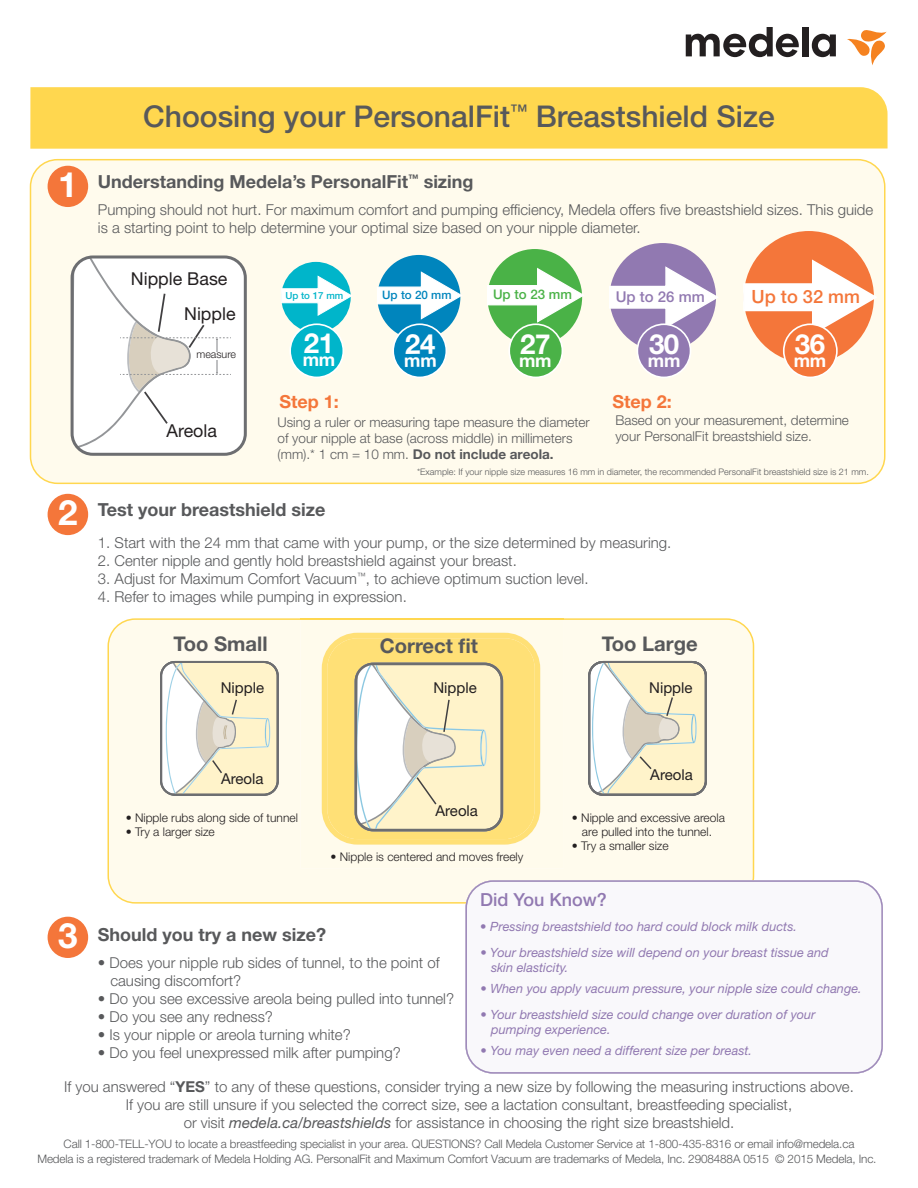
<style>
.page{position:relative;width:918px;height:1188px;background:#fff}
.page>*{position:absolute;margin:0;border:0;box-sizing:border-box;transform-origin:0 0}
.t1{font:700 34.95px "Helvetica Neue LT Std";color:#fff}
.t2{font:500 30px "Helvetica Neue LT Std";color:#58595b}
.t3{font:700 27.75px "Helvetica Neue LT Std";letter-spacing:-.02em;color:#fff}
.t4{font:700 20.25px "Helvetica Neue LT Std";color:#58595b}
.t5{font:500 18.3px "Helvetica Neue LT Std";color:#f4763a}
.t6{font:700 18.15px "Helvetica Neue LT Std";letter-spacing:-.02em;color:#fff}
.t7{font:700 18px "Helvetica Neue LT Std";color:#58595b}
.t8{font:700 18px "Helvetica Neue LT Std";color:#f4763a}
.t9{font:500 18px "Helvetica Neue LT Std";color:#9179b1}
.t10{font:17.85px "Helvetica Neue LT Std";color:#231f20}
.t11{font:300 15px/18px "Helvetica Neue LT Std";color:#58595b}
.t12{font:15px "Helvetica Neue LT Std";color:#231f20}
.t13{font:500 15px "Helvetica Neue LT Std";color:#9179b1}
.t14{font:300 13.5px/16.2px "Helvetica Neue LT Std";color:#58595b}
.t15{font:500 13.35px "Helvetica Neue LT Std";color:#4ab247}
.t16{font:italic 12.75px/15.3px "Helvetica Neue LT Std";color:#9179b1}
.t17{font:300 12px/14.4px "Helvetica Neue LT Std";color:#231f20;text-align:center}
.t18{font:300 11.7px/15px "Helvetica Neue LT Std";letter-spacing:-.01em;color:#58595b;text-align:center}
.t19{font:500 11.7px "Helvetica Neue LT Std";color:#0085bd}
.t20{font:300 10.65px "Helvetica Neue LT Std";color:#231f20}
.t21{font:500 9.75px "Helvetica Neue LT Std";color:#00b5ca}
.t22{font:300 9px "Helvetica Neue LT Std";color:#58595b}
.s1{font-weight:700}
.s2{font-weight:400;font-style:italic}
</style>
<div class="page">
<div style="left:31px;top:160px;width:854px;height:323px;background:#fffbed;border-radius:27px"></div>
<div style="left:30px;top:159px;width:855px;height:325px;border:2px solid #ffd74f;border-radius:27px"></div>
<div style="left:30px;top:87px;width:858px;height:62px;background:#ffd74f"></div>
<div style="left:744px;top:231px;width:130px;height:132px;background:#f4763a;border-radius:50%"></div>
<svg style="left:743px;top:258px;width:134px;height:79px"></svg>
<div style="left:784px;top:324px;width:53px;height:53px;background:#f4763a;border-radius:50%"></div>
<div style="left:783px;top:323px;width:55px;height:55px;border:2px solid #fff;border-radius:50%"></div>
<div style="left:487px;top:249px;width:95px;height:96px;background:#4ab247;border-radius:50%"></div>
<svg style="left:487px;top:267px;width:97px;height:57px"></svg>
<div style="left:509px;top:324px;width:53px;height:53px;background:#4ab247;border-radius:50%"></div>
<div style="left:508px;top:323px;width:55px;height:55px;border:2px solid #fff;border-radius:50%"></div>
<div style="left:610px;top:243px;width:106px;height:108px;background:#9179b1;border-radius:50%"></div>
<svg style="left:609px;top:265px;width:109px;height:64px"></svg>
<div style="left:637px;top:324px;width:54px;height:53px;background:#9179b1;border-radius:50%"></div>
<div style="left:637px;top:323px;width:54px;height:55px;border:2px solid #fff;border-radius:50%"></div>
<div style="left:377px;top:255px;width:83px;height:85px;background:#0085bd;border-radius:50%"></div>
<svg style="left:377px;top:270px;width:85px;height:51px"></svg>
<div style="left:393px;top:324px;width:54px;height:54px;background:#0085bd;border-radius:50%"></div>
<div style="left:392px;top:323px;width:55px;height:55px;border:2px solid #fff;border-radius:50%"></div>
<div style="left:281px;top:262px;width:70px;height:71px;background:#00b5ca;border-radius:50%"></div>
<svg style="left:281px;top:275px;width:71px;height:42px"></svg>
<div style="left:290px;top:324px;width:53px;height:53px;background:#00b5ca;border-radius:50%"></div>
<div style="left:289px;top:323px;width:55px;height:55px;border:2px solid #fff;border-radius:50%"></div>
<div style="left:48px;top:166px;width:40px;height:41px;background:#f4763a;border-radius:50%"></div>
<div style="left:802px;top:27px;width:6px;height:29px;background:#231f20"></div>
<svg style="left:812px;top:34px;width:24px;height:23px"></svg>
<svg style="left:686px;top:27px;width:113px;height:30px"></svg>
<svg style="left:847px;top:30px;width:40px;height:35px"></svg>
<div style="left:48px;top:494px;width:40px;height:41px;background:#f4763a;border-radius:50%"></div>
<div style="left:48px;top:917px;width:40px;height:41px;background:#f4763a;border-radius:50%"></div>
<div style="left:107px;top:618px;width:647px;height:286px;background:#fffbed"></div>
<div style="left:300px;top:618px;width:264px;height:250px;background:#fffbec"></div>
<svg style="left:322px;top:633px;width:218px;height:212px;fill:#ffe076"></svg>
<img style="left:465px;top:880px;width:418px;height:194px">
<svg style="left:588px;top:661px;width:119px;height:135px"></svg>
<svg style="left:160px;top:661px;width:119px;height:135px"></svg>
<svg style="left:327px;top:638px;width:208px;height:201px"></svg>
<div style="left:72px;top:257px;width:173px;height:197px;background:#fff;border-radius:21px"></div>
<svg style="left:75px;top:259px;width:156px;height:191px"></svg>
<div style="left:71px;top:255px;width:176px;height:201px;border:3px solid #6d6e71;border-radius:21px"></div>
<h1 class="t1" style="left:58px;top:163px;width:21px">1</h1>
<h1 class="t1" style="left:58px;top:491px;width:21px">2</h1>
<h2 class="t2" style="left:143px;top:99px;width:633px">Choosing your PersonalFit<sup>™</sup> Breastshield Size</h2>
<p class="t7" style="left:98px;top:171px;width:377px">Understanding Medela’s PersonalFit<sup>™</sup> sizing</p>
<p class="t11" style="left:98px;top:201px;width:777px">Pumping should not hurt. For maximum comfort and pumping efficiency, Medela offers five breastshield sizes. This guide is a starting point to help determine your optimal size based on your nipple diameter.</p>
<p class="t10" style="left:131px;top:268px;width:98px">Nipple Base</p>
<p class="t10" style="left:184px;top:303px;width:53px">Nipple</p>
<p class="t20" style="left:196px;top:348px;width:41px">measure</p>
<p class="t10" style="left:167px;top:420px;width:52px">Areola</p>
<p class="t15" style="left:493px;top:286px;width:81px">Up to 23 mm</p>
<h3 class="t3" style="left:520px;top:326px;width:32px">27</h3>
<p class="t6" style="left:519px;top:349px;width:34px">mm</p>
<p class="t19" style="left:382px;top:288px;width:71px">Up to 20 mm</p>
<p class="t13" style="left:616px;top:287px;width:90px">Up to 26 mm</p>
<h3 class="t3" style="left:649px;top:326px;width:32px">30</h3>
<p class="t6" style="left:648px;top:349px;width:34px">mm</p>
<p class="t21" style="left:285px;top:289px;width:59px">Up to 17 mm</p>
<h3 class="t3" style="left:304px;top:326px;width:32px">21</h3>
<p class="t6" style="left:303px;top:349px;width:34px">mm</p>
<p class="t8" style="left:280px;top:390px;width:61px">Step 1:</p>
<p class="t8" style="left:612px;top:391px;width:61px">Step 2:</p>
<p class="t5" style="left:752px;top:285px;width:110px">Up to 32 mm</p>
<h3 class="t3" style="left:795px;top:326px;width:32px">36</h3>
<p class="t6" style="left:794px;top:349px;width:34px">mm</p>
<p class="t14" style="left:278px;top:414px;width:314px">Using a ruler or measuring tape measure the diameter of your nipple at base (across middle) in millimeters (mm).* 1 cm = 10 mm. <span class="s1">Do not include areola.</span></p>
<p class="t14" style="left:615px;top:412px;width:235px">Based on your measurement, determine your PersonalFit breastshield size.</p>
<p class="t22" style="left:417px;top:466px;width:453px">*Example: If your nipple size measures 16 mm in diameter, the recommended PersonalFit breastshield size is 21 mm.</p>
<p class="t7" style="left:98px;top:498px;width:229px">Test your breastshield size</p>
<p class="t11" style="left:98px;top:534px;width:575px">1. Start with the 24 mm that came with your pump, or the size determined by measuring.</p>
<p class="t11" style="left:98px;top:552px;width:421px">2. Center nipple and gently hold breastshield against your breast.</p>
<p class="t11" style="left:98px;top:570px;width:492px">3. Adjust for Maximum Comfort Vacuum<sup>™</sup>, to achieve optimum suction level.</p>
<p class="t11" style="left:98px;top:588px;width:310px">4. Refer to images while pumping in expression.</p>
<h3 class="t4" style="left:174px;top:632px;width:96px">Too Small</h3>
<h3 class="t4" style="left:602px;top:632px;width:97px">Too Large</h3>
<h3 class="t4" style="left:380px;top:634px;width:100px">Correct fit</h3>
<p class="t12" style="left:434px;top:678px;width:45px">Nipple</p>
<p class="t12" style="left:221px;top:678px;width:45px">Nipple</p>
<p class="t12" style="left:649px;top:678px;width:45px">Nipple</p>
<p class="t12" style="left:221px;top:770px;width:44px">Areola</p>
<p class="t12" style="left:650px;top:766px;width:44px">Areola</p>
<p class="t17" style="left:126px;top:810px;width:174px"><span class="s1">•</span> Nipple rubs along side of tunnel</p>
<p class="t17" style="left:126px;top:824px;width:91px"><span class="s1">•</span> Try a larger size</p>
<p class="t12" style="left:435px;top:801px;width:44px">Areola</p>
<p class="t17" style="left:330px;top:850px;width:194px"><span class="s1">•</span> Nipple is centered and moves freely</p>
<p class="t17" style="left:572px;top:810px;width:154px"><span class="s1">•</span> Nipple and excessive areola are pulled into the tunnel.</p>
<p class="t17" style="left:572px;top:839px;width:98px"><span class="s1">•</span> Try a smaller size</p>
<p class="t9" style="left:480px;top:889px;width:128px">Did You Know?</p>
<p class="t16" style="left:480px;top:919px;width:318px">• Pressing breastshield too hard could block milk ducts.</p>
<p class="t16" style="left:491px;top:945px;width:339px;text-indent:-11px">• Your breastshield size will depend on your breast tissue and skin elasticity.</p>
<p class="t16" style="left:480px;top:981px;width:383px">• When you apply vacuum pressure, your nipple size could change.</p>
<p class="t16" style="left:491px;top:1007px;width:326px;text-indent:-11px">• Your breastshield size could change over duration of your pumping experience.</p>
<p class="t16" style="left:481px;top:1043px;width:273px">• You may even need a different size per breast.</p>
<h1 class="t1" style="left:58px;top:914px;width:21px">3</h1>
<p class="t7" style="left:98px;top:923px;width:230px">Should you try a new size?</p>
<p class="t11" style="left:110px;top:953px;width:331px;text-indent:-13px">• Does your nipple rub sides of tunnel, to the point of causing discomfort?</p>
<p class="t11" style="left:98px;top:989px;width:358px">• Do you see excessive areola being pulled into tunnel?</p>
<p class="t11" style="left:98px;top:1007px;width:177px">• Do you see any redness?</p>
<p class="t11" style="left:98px;top:1025px;width:254px">• Is your nipple or areola turning white?</p>
<p class="t11" style="left:98px;top:1043px;width:304px">• Do you feel unexpressed milk after pumping?</p>
<p class="t11" style="left:64px;top:1078px;width:791px;text-align:center">If you answered “<span class="s1">YES</span>” to any of these questions, consider trying a new size by following the measuring instructions above.<br>If you are still unsure if you selected the correct size, see a lactation consultant, breastfeeding specialist,<br>or visit <span class="s2">medela.ca/breastshields</span> for assistance in choosing the right size breastshield.</p>
<p class="t18" style="left:37px;top:1136px;width:841px">Call 1-800-TELL-YOU to locate a breastfeeding specialist in your area. QUESTIONS? Call Medela Customer Service at 1-800-435-8316 or email info@medela.ca<br>Medela is a registered trademark of Medela Holding AG. PersonalFit and Maximum Comfort Vacuum are trademarks of Medela, Inc. 2908488A 0515 © 2015 Medela, Inc.</p>
</div>
